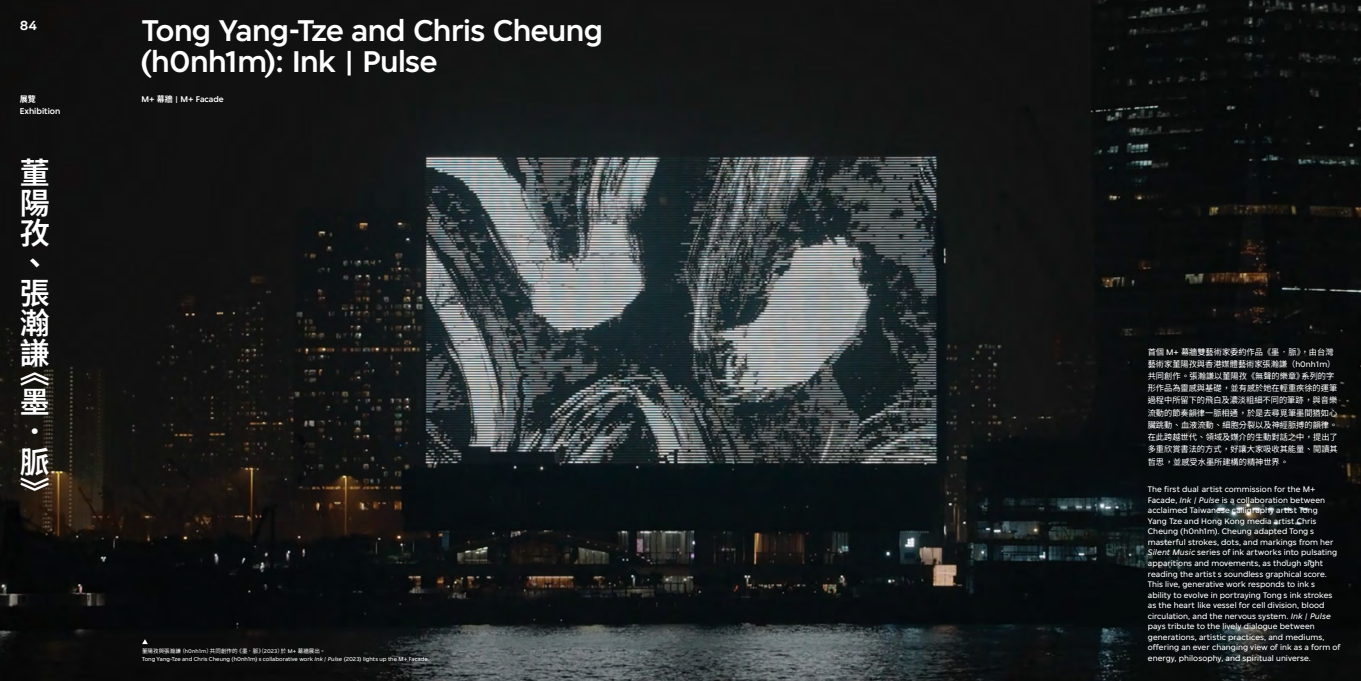
<style>
.page{position:relative;width:1361px;height:681px;background:#fff}
.page>*{position:absolute;margin:0;border:0;box-sizing:border-box;transform-origin:0 0}
.t1{font:500 32px/31px "Simplistic Mplus";letter-spacing:-.015em;color:#fff}
.t2{font:600 30px/30px "Noto Sans TC";color:#fff}
.t3{font:500 14px "Simplistic Mplus";color:#fff}
.t4{font:500 9px "Simplistic Mplus";color:#fff}
.t5{font:500 8.8px "Simplistic Mplus";color:#fff}
.t6{font:8.6px/10.5px "Simplistic Mplus";letter-spacing:.005em;color:#fff}
.t7{font:8.2px/12.2px "Noto Sans TC";color:#fff}
.t8{font:700 8px "Noto Sans TC";color:#fff}
.t9{font:6px "Simplistic Mplus";letter-spacing:.005em;color:#fff}
.t10{font:5.5px "Noto Sans TC";letter-spacing:.01em;color:#fff}
.s1{font-family:"Noto Sans TC";font-weight:600;font-size:8px}
.s2{font-family:"Simplistic Mplus";font-size:5.8px}
.s3{font-style:italic}
.s4{font-family:"Simplistic Mplus";font-size:8.6px}
</style>
<div class="page">
<img style="left:0;top:0;width:1361px;height:680px">
<svg style="left:142px;top:639px;width:6px;height:4px"></svg>
<h3 class="t3" style="left:20px;top:17px;width:19px">84</h3>
<h1 class="t1" style="left:140px;top:15px;width:464px">Tong Yang-Tze and Chris Cheung (h0nh1m): Ink | Pulse</h1>
<p class="t5" style="left:141px;top:94px;width:84px">M+ <span class="s1">幕牆</span> | M+ Facade</p>
<p class="t8" style="left:20px;top:94px;width:17px">展覽</p>
<p class="t4" style="left:20px;top:106px;width:42px">Exhibition</p>
<h3 class="t2" style="left:20px;top:158px;width:31px">董陽孜、張瀚謙</h3>
<h3 class="t2" style="left:20px;top:357px;width:31px">︽墨．脈︾</h3>
<p class="t10" style="left:142px;top:648px;width:185px">董陽孜與張瀚謙（<span class="s2">h0nh1m</span>）共同創作的《墨．脈》（<span class="s2">2023</span>）於 <span class="s2">M+</span> 幕牆展出。</p>
<p class="t9" style="left:142px;top:655px;width:289px">Tong Yang-Tze and Chris Cheung (h0nh1m) s collaborative work <span class="s3">Ink | Pulse</span> (2023) lights up the M+ Facade.</p>
<p class="t7" style="left:1147px;top:345px;width:191px">首個 <span class="s4">M+</span> 幕牆雙藝術家委約作品《墨．脈》，由台灣藝術家董陽孜與香港媒體藝術家張瀚謙（<span class="s4">h0nh1m</span>）共同創作。張瀚謙以董陽孜《無聲的樂章》系列的字形作品為靈感與基礎，並有感於她在輕重疾徐的運筆過程中所留下的飛白及濃淡粗細不同的筆跡，與音樂流動的節奏韻律一脈相通，於是去尋覓筆墨間猶如心臟跳動、血液流動、細胞分裂以及神經脈搏的韻律。在此跨越世代、領域及媒介的生動對話之中，提出了多重欣賞書法的方式，好讓大家吸收其能量、閲讀其哲思，並感受水墨所建構的精神世界。</p>
<p class="t6" style="left:1148px;top:483px;width:194px">The first dual artist commission for the M+ Facade, <span class="s3">Ink | Pulse</span> is a collaboration between acclaimed Taiwanese calligraphy artist Tong<br>Yang Tze and Hong Kong media artist Chris Cheung (h0nh1m). Cheung adapted Tong s masterful strokes, dots, and markings from her <span class="s3">Silent Music</span> series of ink artworks into pulsating apparitions and movements, as though sight reading the artist s soundless graphical score.<br>This live, generative work responds to ink s ability to evolve in portraying Tong s ink strokes as the heart like vessel for cell division, blood circulation, and the nervous system. <span class="s3">Ink | Pulse </span>pays tribute to the lively dialogue between generations, artistic practices, and mediums, offering an ever changing view of ink as a form of energy, philosophy, and spiritual universe.</p>
</div>
